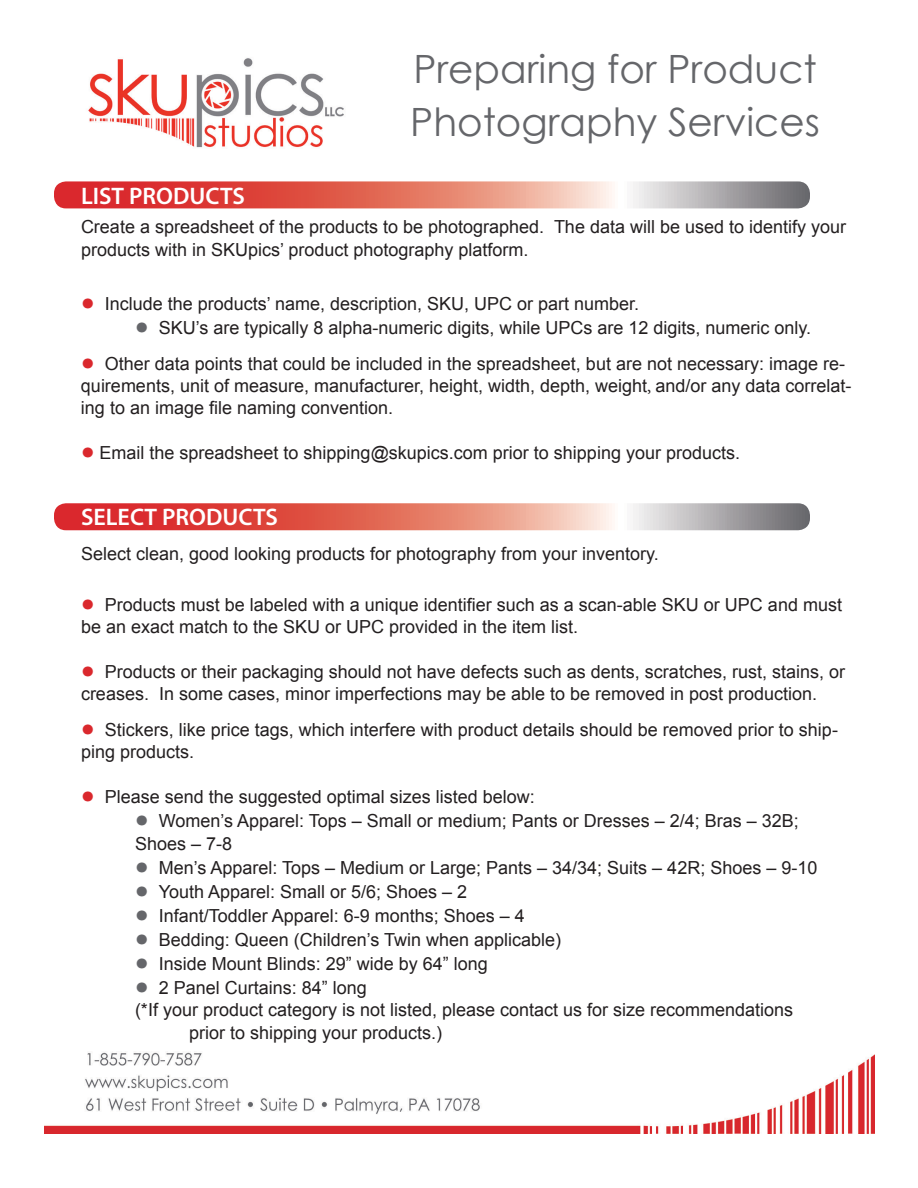
<style>
.page{position:relative;width:918px;height:1188px;background:#fff}
.page>*{position:absolute;margin:0;border:0;box-sizing:border-box;transform-origin:0 0}
.t1{font:39px/52.5px "Century Gothic";color:#65666a}
.t2{font:600 24px "Myriad Pro";color:#fff}
.t3{font:18px/21.6px "Arial";color:#231f20}
.s1{font-family:"Myriad Pro";font-size:48px;color:#da282d}
.s2{font-family:"Myriad Pro";font-size:48px;color:#65666a}
.s3{font-family:"Minion Pro"}
</style>
<div class="page">
<svg style="left:54px;top:503px;width:756px;height:27px;background:#d77e76"></svg>
<svg style="left:54px;top:181px;width:756px;height:27px;background:#d87f77"></svg>
<img style="left:44px;top:1052px;width:831px;height:82px">
<img style="left:88px;top:58px;width:256px;height:90px">
<h2 class="t2" style="left:81px;top:180px;width:165px">LIST PRODUCTS</h2>
<h1 class="t1" style="left:410px;top:42px;width:411px">Preparing for Product<br>Photography Services</h1>
<p class="t3" style="left:81px;top:216px;width:767px;line-height:22.5px">Create a spreadsheet of the products to be photographed. The data will be used to identify your products with in SKUpics’ product photography platform.</p>
<p class="t3" style="left:81px;top:293px;width:560px"><span class="s1">•</span> Include the products’ name, description, SKU, UPC or part number.</p>
<p class="t3" style="left:135px;top:317px;width:678px"><span class="s2">•</span> SKU’s are typically 8 alpha-numeric digits, while UPCs are 12 digits, numeric only.</p>
<p class="t3" style="left:81px;top:353px;width:772px"><span class="s1">•</span> Other data points that could be included in the spreadsheet, but are not necessary: image re&shy;quirements, unit of measure, manufacturer, height, width, depth, weight<span class="s3">,</span> and/or any data correlat&shy;ing to an image file naming convention.</p>
<p class="t3" style="left:81px;top:442px;width:661px"><span class="s1">•</span> Email the spreadsheet to shipping@skupics.com prior to shipping your products.</p>
<h2 class="t2" style="left:81px;top:502px;width:198px">SELECT PRODUCTS</h2>
<p class="t3" style="left:81px;top:543px;width:579px">Select clean, good looking products for photography from your inventory.</p>
<p class="t3" style="left:81px;top:594px;width:763px"><span class="s1">•</span> Products must be labeled with a unique identifier such as a scan-able SKU or UPC and must be an exact match to the SKU or UPC provided in the item list.</p>
<p class="t3" style="left:81px;top:661px;width:766px"><span class="s1">•</span> Products or their packaging should not have defects such as dents, scratches, rust, stains, or creases. In some cases, minor imperfections may be able to be removed in post production.</p>
<p class="t3" style="left:81px;top:719px;width:759px"><span class="s1">•</span> Stickers, like price tags, which interfere with product details should be removed prior to ship&shy;ping products.</p>
<p class="t3" style="left:81px;top:786px;width:455px"><span class="s1">•</span> Please send the suggested optimal sizes listed below:</p>
<p class="t3" style="left:135px;top:810px;width:665px;line-height:22.5px"><span class="s2">•</span> Women’s Apparel: Tops – Small or medium; Pants or Dresses – 2/4; Bras – 32B;<br>Shoes – 7-8</p>
<p class="t3" style="left:135px;top:857px;width:684px"><span class="s2">•</span> Men’s Apparel: Tops – Medium or Large; Pants – 34/34; Suits – 42R; Shoes – 9-10</p>
<p class="t3" style="left:135px;top:881px;width:334px"><span class="s2">•</span> Youth Apparel: Small or 5/6; Shoes – 2</p>
<p class="t3" style="left:135px;top:905px;width:391px"><span class="s2">•</span> Infant/Toddler Apparel: 6-9 months; Shoes – 4</p>
<p class="t3" style="left:135px;top:929px;width:428px"><span class="s2">•</span> Bedding: Queen (Children’s Twin when applicable)</p>
<p class="t3" style="left:135px;top:953px;width:354px"><span class="s2">•</span> Inside Mount Blinds: 29” wide by 64” long</p>
<p class="t3" style="left:135px;top:977px;width:233px"><span class="s2">•</span> 2 Panel Curtains: 84” long</p>
<p class="t3" style="left:135px;top:999px;width:660px">(*If your product category is not listed, please contact us for size recommendations</p>
<p class="t3" style="left:189px;top:1022px;width:255px">prior to shipping your products.)</p>
</div>
